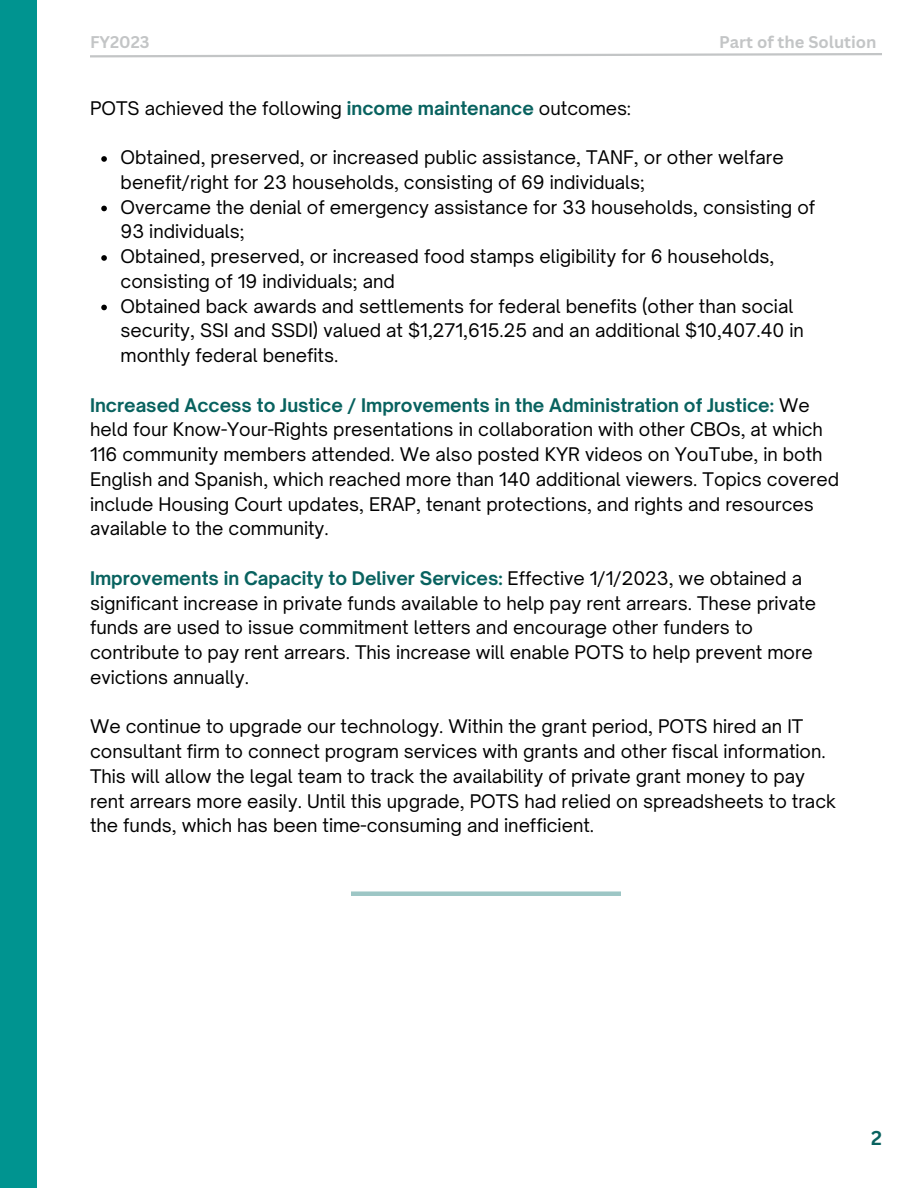
<style>
.page{position:relative;width:918px;height:1188px;background:#fff}
.page>*{position:absolute;margin:0;border:0;box-sizing:border-box;transform-origin:0 0}
.t1{font:700 19.5px "Canva Sans";color:#08625f}
.t2{font:18px/24.8px "Open Sauce One";color:#000}
.t3{font:700 16.5px "Canva Sans";color:#c3c5c6}
.s1{font-weight:700;color:#08625f}
</style>
<div class="page">
<div style="left:0;top:0;width:37px;height:1188px;background:#009490"></div>
<svg style="left:101px;top:156px;width:6px;height:6px"></svg>
<svg style="left:101px;top:206px;width:6px;height:5px"></svg>
<svg style="left:101px;top:255px;width:6px;height:6px"></svg>
<svg style="left:101px;top:305px;width:6px;height:5px"></svg>
<svg style="left:90px;top:53px;width:792px;height:5px"></svg>
<div style="left:351px;top:891px;width:270px;height:5px;background:#9dc6c5"></div>
<p class="t3" style="left:90px;top:31px;width:61px">FY2023</p>
<p class="t3" style="left:719px;top:31px;width:159px">Part of the Solution</p>
<p class="t2" style="left:90px;top:95px;width:542px">POTS achieved the following <span class="s1">income maintenance</span> outcomes:</p>
<p class="t2" style="left:121px;top:145px;width:665px">Obtained, preserved, or increased public assistance, TANF, or other welfare benefit/right for 23 households, consisting of 69 individuals;</p>
<p class="t2" style="left:121px;top:194px;width:696px">Overcame the denial of emergency assistance for 33 households, consisting of<br>93 individuals;</p>
<p class="t2" style="left:121px;top:244px;width:655px">Obtained, preserved, or increased food stamps eligibility for 6 households, consisting of 19 individuals; and</p>
<p class="t2" style="left:121px;top:293px;width:685px">Obtained back awards and settlements for federal benefits (other than social security, SSI and SSDI) valued at $1,271,615.25 and an additional $10,407.40 in monthly federal benefits.</p>
<p class="t2" style="left:90px;top:392px;width:751px"><span class="s1">Increased Access to Justice / Improvements in the Administration of Justice:</span> We held four Know-Your-Rights presentations in collaboration with other CBOs, at which 116 community members attended. We also posted KYR videos on YouTube, in both English and Spanish, which reached more than 140 additional viewers. Topics covered include Housing Court updates, ERAP, tenant protections, and rights and resources available to the community.</p>
<p class="t2" style="left:90px;top:566px;width:728px"><span class="s1">Improvements in Capacity to Deliver Services:</span> Effective 1/1/2023, we obtained a significant increase in private funds available to help pay rent arrears. These private funds are used to issue commitment letters and encourage other funders to contribute to pay rent arrears. This increase will enable POTS to help prevent more evictions annually.</p>
<p class="t2" style="left:90px;top:714px;width:748px">We continue to upgrade our technology. Within the grant period, POTS hired an IT consultant firm to connect program services with grants and other fiscal information.<br>This will allow the legal team to track the availability of private grant money to pay rent arrears more easily. Until this upgrade, POTS had relied on spreadsheets to track the funds, which has been time-consuming and inefficient.</p>
<p class="t1" style="left:871px;top:1124px;width:12px">2</p>
</div>
